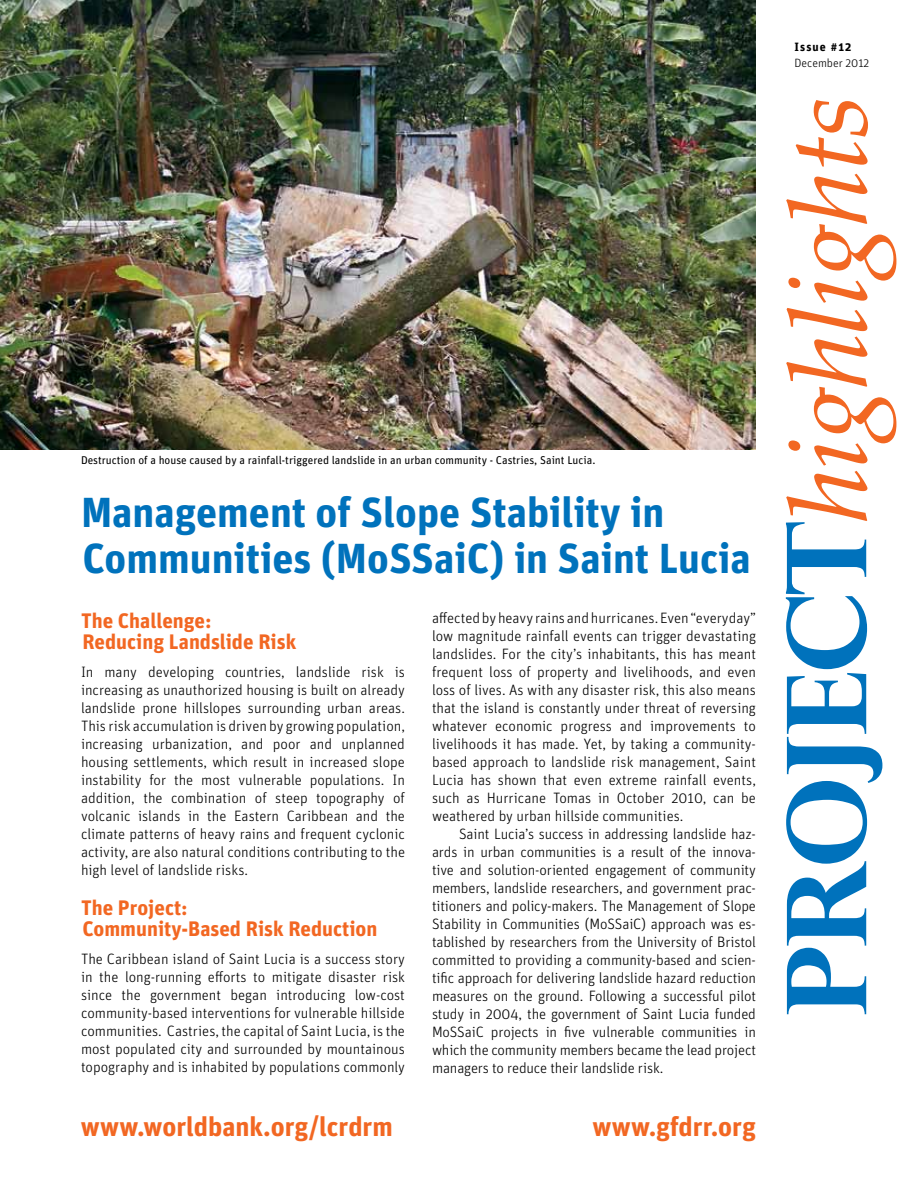
<style>
.page{position:relative;width:918px;height:1188px;background:#fff}
.page>*{position:absolute;margin:0;border:0;box-sizing:border-box;transform-origin:0 0}
.t1{font:italic 110.25px "Palatino";letter-spacing:-.02em;color:#f26722}
.t2{font:700 42px/46.5px "Unit";color:#0072bc}
.t3{font:700 27px "Unit";color:#f26722}
.t4{font:700 21px/21px "Unit";color:#f26722}
.t5{font:300 15px/18px "Unit";color:#000;text-align:justify}
.t6{font:300 12px "Unit";color:#000}
.t7{font:700 12px "Unit";letter-spacing:.09em;color:#000}
.t8{font:11.25px "Unit";color:#000}
.s1{font-family:"Perpetua Titling";font-weight:700;font-style:normal;color:#0072bc}
</style>
<div class="page">
<img style="left:0;top:0;width:756px;height:449px">
<p class="t8" style="left:81px;top:453px;width:516px">Destruction of a house caused by a rainfall-triggered landslide in an urban community - Castries, Saint Lucia.</p>
<h2 class="t2" style="left:81px;top:488px;width:671px">Management of Slope Stability in<br>Communities (MoSSaiC) in Saint Lucia</h2>
<h3 class="t4" style="left:81px;top:610px;width:217px">The Challenge:<br>Reducing Landslide Risk</h3>
<p class="t5" style="left:81px;top:662px;width:326px">In many developing countries, landslide risk is increasing as unauthorized housing is built on already landslide prone hillslopes surrounding urban areas.<br>This risk accumulation is driven by growing population, increasing urbanization, and poor and unplanned housing settlements, which result in increased slope instability for the most vulnerable populations. In addition, the combination of steep topography of volcanic islands in the Eastern Caribbean and the climate patterns of heavy rains and frequent cyclonic activity, are also natural conditions contributing to the high level of landslide risks.</p>
<h3 class="t4" style="left:81px;top:897px;width:298px">The Project:<br>Community-Based Risk Reduction</h3>
<p class="t5" style="left:81px;top:950px;width:326px">The Caribbean island of Saint Lucia is a success story in the long-running efforts to mitigate disaster risk since the government began introducing low-cost community-based interventions for vulnerable hillside communities. Castries, the capital of Saint Lucia, is the most populated city and surrounded by mountainous topography and is inhabited by populations commonly</p>
<p class="t5" style="left:432px;top:609px;width:326px">affected by heavy rains and hurricanes. Even “everyday” low magnitude rainfall events can trigger devastating landslides. For the city’s inhabitants, this has meant frequent loss of property and livelihoods, and even loss of lives. As with any disaster risk, this also means that the island is constantly under threat of reversing whatever economic progress and improvements to livelihoods it has made. Yet, by taking a community&shy;based approach to landslide risk management, Saint Lucia has shown that even extreme rainfall events, such as Hurricane Tomas in October 2010, can be weathered by urban hillside communities.</p>
<p class="t5" style="left:432px;top:825px;width:326px;text-indent:27px">Saint Lucia’s success in addressing landslide haz&shy;ards in urban communities is a result of the innova&shy;tive and solution-oriented engagement of community members, landslide researchers, and government prac&shy;titioners and policy-makers. The Management of Slope Stability in Communities (MoSSaiC) approach was es&shy;tablished by researchers from the University of Bristol committed to providing a community-based and scien&shy;tific approach for delivering landslide hazard reduction measures on the ground. Following a successful pilot study in 2004, the government of Saint Lucia funded MoSSaiC projects in five vulnerable communities in which the community members became the lead project managers to reduce their landslide risk.</p>
<h3 class="t3" style="left:81px;top:1110px;width:313px">www.worldbank.org/lcrdrm</h3>
<h3 class="t3" style="left:592px;top:1110px;width:165px">www.gfdrr.org</h3>
<p class="t7" style="left:795px;top:39px;width:58px">Issue #12</p>
<p class="t6" style="left:795px;top:56px;width:76px">December 2012</p>
<h1 class="t1" style="left:741px;top:1015px;width:922px;rotate:-90deg"><span class="s1">Project</span>highlights</h1>
</div>
